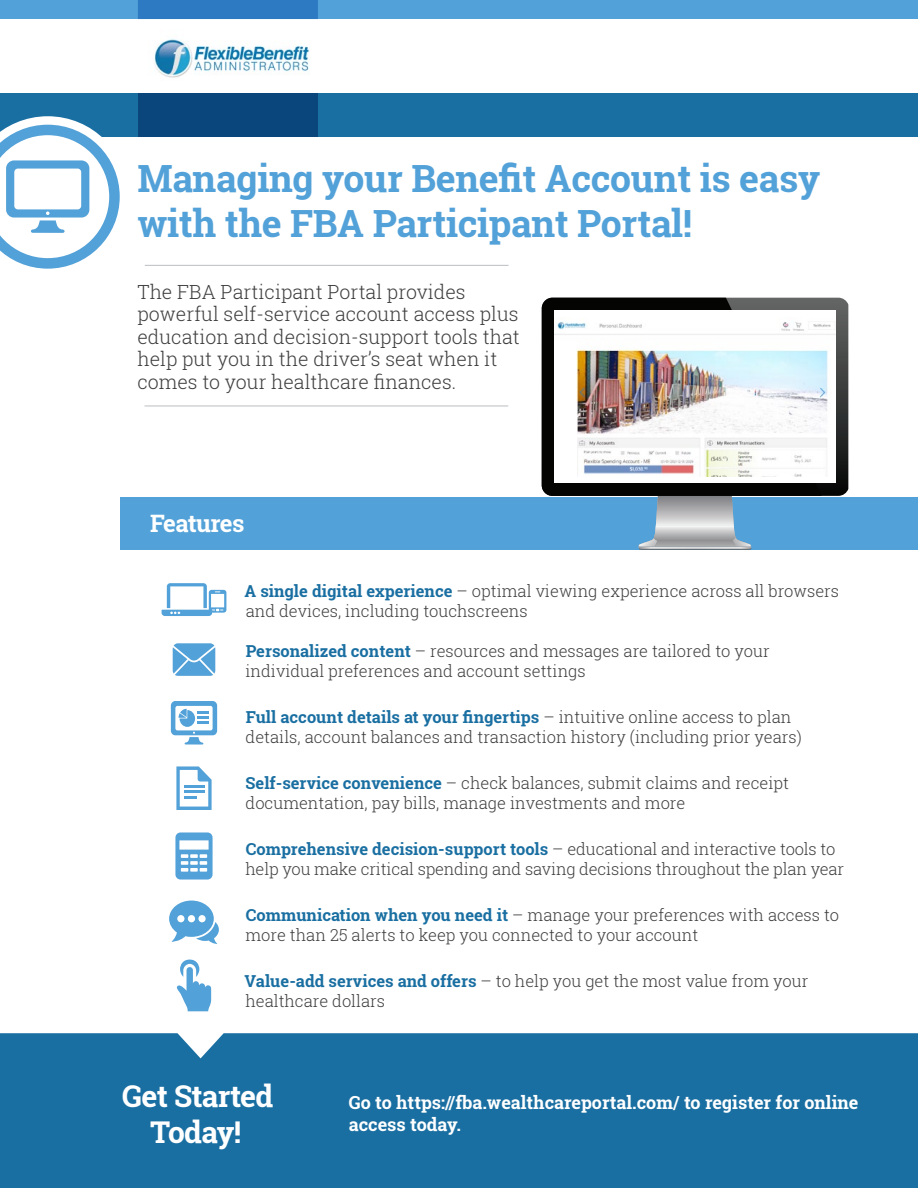
<style>
.page{position:relative;width:918px;height:1188px;background:#fff}
.page>*{position:absolute;margin:0;border:0;box-sizing:border-box;transform-origin:0 0}
.t1{font:700 37.5px/45px "Roboto Slab";letter-spacing:-.01em;color:#52a1d8}
.t2{font:700 30px/36px "Roboto Slab";letter-spacing:-.02em;color:#fff;text-align:center}
.t3{font:700 24px "Roboto Slab";letter-spacing:-.03em;color:#fff}
.t4{font:300 19.5px/22.5px "Roboto Slab";color:#3e3e3f}
.t5{font:700 18px/22.5px "Roboto Slab";color:#fff}
.t6{font:300 16.5px/19.5px "Roboto Slab";color:#3e3e3f}
.s1{font-weight:700;color:#1a6fa2}
</style>
<div class="page">
<hr style="left:145px;top:265px;width:364px;height:1px;background:#bcbdc0">
<hr style="left:145px;top:406px;width:363px;height:1px;background:#bcbdc0">
<div style="left:0;top:1033px;width:918px;height:155px;background:#1a6fa2"></div>
<div style="left:120px;top:497px;width:798px;height:52px;background:#52a1d8"></div>
<div style="left:0;top:94px;width:918px;height:43px;background:#1a6fa2"></div>
<div style="left:138px;top:94px;width:180px;height:43px;background:#0a467b"></div>
<img style="left:154px;top:39px;width:155px;height:39px">
<div style="left:0;top:0;width:918px;height:19px;background:#52a1d8"></div>
<div style="left:138px;top:0;width:180px;height:19px;background:#2d7ac2"></div>
<svg style="left:0;top:116px;width:120px;height:153px"></svg>
<svg style="left:639px;top:496px;width:112px;height:54px"></svg>
<svg style="left:822px;top:298px;width:26px;height:198px;background:#393a3a"></svg>
<svg style="left:542px;top:298px;width:280px;height:198px;background:#1b1c1b"></svg>
<div style="left:555px;top:311px;width:281px;height:172px;background:#fff"></div>
<svg style="left:171px;top:701px;width:46px;height:44px"></svg>
<svg style="left:176px;top:766px;width:36px;height:44px"></svg>
<svg style="left:175px;top:832px;width:38px;height:48px"></svg>
<svg style="left:169px;top:901px;width:50px;height:43px"></svg>
<svg style="left:176px;top:960px;width:35px;height:51px"></svg>
<img style="left:555px;top:317px;width:281px;height:159px">
<svg style="left:173px;top:643px;width:42px;height:33px"></svg>
<svg style="left:162px;top:583px;width:64px;height:33px"></svg>
<h1 class="t1" style="left:137px;top:155px;width:684px">Managing your Benefit Account is easy with the FBA Participant Portal!</h1>
<p class="t4" style="left:137px;top:280px;width:384px">The FBA Participant Portal provides powerful self-service account access plus education and decision-support tools that help put you in the driver’s seat when it comes to your healthcare finances.</p>
<h3 class="t3" style="left:150px;top:506px;width:96px">Features</h3>
<p class="t6" style="left:244px;top:581px;width:596px"><span class="s1">A single digital experience</span> – optimal viewing experience across all browsers and devices, including touchscreens</p>
<p class="t6" style="left:245px;top:641px;width:526px"><span class="s1">Personalized content</span> – resources and messages are tailored to your individual preferences and account settings</p>
<p class="t6" style="left:246px;top:707px;width:558px"><span class="s1">Full account details at your fingertips</span> – intuitive online access to plan details, account balances and transaction history (including prior years)</p>
<p class="t6" style="left:246px;top:773px;width:545px"><span class="s1">Self-service convenience</span> – check balances, submit claims and receipt documentation, pay bills, manage investments and more</p>
<p class="t6" style="left:245px;top:839px;width:600px"><span class="s1">Comprehensive decision-support tools</span> – educational and interactive tools to help you make critical spending and saving decisions throughout the plan year</p>
<p class="t6" style="left:246px;top:905px;width:595px"><span class="s1">Communication when you need it</span> – manage your preferences with access to more than 25 alerts to keep you connected to your account</p>
<p class="t6" style="left:245px;top:971px;width:565px"><span class="s1">Value-add services and offers</span> – to help you get the most value from your healthcare dollars</p>
<h2 class="t2" style="left:122px;top:1077px;width:153px">Get Started<br>Today!</h2>
<p class="t5" style="left:349px;top:1091px;width:511px">Go to https://fba.wealthcareportal.com/ to register for online access today.</p>
</div>
